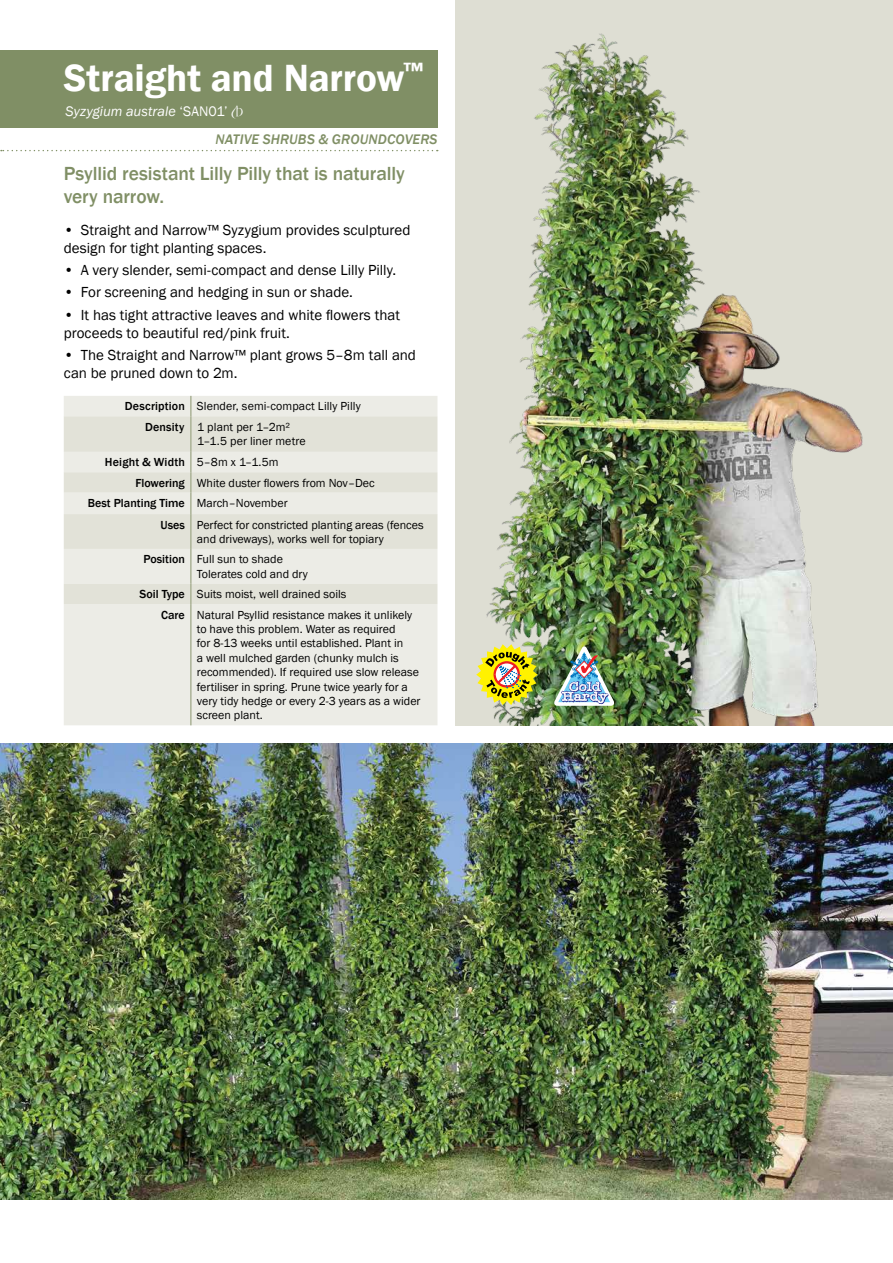
<style>
.page{position:relative;width:893px;height:1263px;background:#fff}
.page>*{position:absolute;margin:0;border:0;box-sizing:border-box;transform-origin:0 0}
.t1{font:600 39px "Franklin Gothic";letter-spacing:-.005em;color:#fff}
.t2{font:500 19.5px/23.4px "Franklin Gothic";letter-spacing:-.005em;color:#808f65}
.t3{font:15px/18px "Franklin Gothic";color:#000}
.t4{font:italic 500 14.25px "Franklin Gothic";letter-spacing:.01em;color:#808f65}
.t5{font:italic 14.25px "Franklin Gothic";letter-spacing:.005em;color:#fff}
.t6{font:12px/14.4px "Franklin Gothic";color:#000}
.t7{font:500 12px "Franklin Gothic";color:#000}
.s1{font-style:normal}
.s2{font-family:"PB Rsfont";font-style:normal}
.s3{font-weight:500}
.s4{font-weight:400}
</style>
<div class="page">
<img style="left:455px;top:0;width:438px;height:725px">
<div style="left:0;top:51px;width:437px;height:77px;background:#808f65"></div>
<svg style="left:1px;top:150px;width:437px;height:1px"></svg>
<img style="left:0;top:743px;width:893px;height:456px">
<div style="left:64px;top:396px;width:373px;height:329px;background:#ecece6"></div>
<svg style="left:64px;top:416px;width:373px;height:188px;background:#e6e6dd"></svg>
<hr style="left:190px;top:416px;width:2px;height:36px;background:#abb296">
<hr style="left:190px;top:452px;width:2px;height:20px;background:#abb296">
<hr style="left:190px;top:514px;width:2px;height:35px;background:#abb296">
<hr style="left:190px;top:604px;width:2px;height:121px;background:#abb296">
<hr style="left:190px;top:584px;width:2px;height:20px;background:#abb296">
<hr style="left:190px;top:493px;width:2px;height:21px;background:#abb296">
<hr style="left:190px;top:472px;width:2px;height:21px;background:#abb296">
<hr style="left:190px;top:549px;width:2px;height:35px;background:#abb296">
<hr style="left:190px;top:396px;width:2px;height:20px;background:#abb296">
<img style="left:476px;top:644px;width:62px;height:61px">
<img style="left:553px;top:646px;width:62px;height:60px">
<h1 class="t1" style="left:64px;top:54px;width:361px">Straight and Narrow<sup>™</sup></h1>
<p class="t4" style="left:216px;top:131px;width:223px">NATIVE SHRUBS &amp; GROUNDCOVERS</p>
<p class="t5" style="left:66px;top:102px;width:179px">Syzygium australe <span class="s1">‘SAN01’</span> <span class="s2">A</span></p>
<h2 class="t2" style="left:64px;top:161px;width:342px">Psyllid resistant Lilly Pilly that is naturally very narrow.</h2>
<p class="t3" style="left:64px;top:221px;width:348px">• Straight and Narrow™ Syzygium provides sculptured design for tight planting spaces.</p>
<p class="t3" style="left:64px;top:261px;width:334px">• A very slender, semi-compact and dense Lilly Pilly.</p>
<p class="t3" style="left:64px;top:284px;width:291px">• For screening and hedging in sun or shade.</p>
<p class="t3" style="left:64px;top:306px;width:338px">• It has tight attractive leaves and white flowers that proceeds to beautiful red/pink fruit.</p>
<p class="t3" style="left:64px;top:346px;width:354px">• The Straight and Narrow™ plant grows 5–8m tall and can be pruned down to 2m.</p>
<p class="t6" style="left:145px;top:396px;width:217px;line-height:20.9px;text-indent:-20px"><span class="s3">Description</span> Slender, semi-compact Lilly Pilly<br><span class="s3">Density</span> 1 plant per 1–2m²</p>
<p class="t6" style="left:105px;top:431px;width:202px;line-height:20.9px;text-indent:92px">1–1.5 per liner metre<br><span class="s3">Height &amp; Width</span> 5–8m x 1–1.5m</p>
<p class="t6" style="left:135px;top:476px;width:241px"><span class="s3">Flowering</span> White duster flowers from Nov–Dec</p>
<p class="t7" style="left:88px;top:496px;width:201px">Best Planting Time <span class="s4">March–November</span></p>
<p class="t6" style="left:161px;top:518px;width:265px"><span class="s3">Uses</span> Perfect for constricted planting areas (fences</p>
<p class="t6" style="left:143px;top:529px;width:242px;line-height:20.4px;text-indent:53px">and driveways), works well for topiary<br><span class="s3">Position</span> Full sun to shade</p>
<p class="t6" style="left:197px;top:567px;width:113px">Tolerates cold and dry</p>
<p class="t6" style="left:140px;top:587px;width:208px"><span class="s3">Soil Type</span> Suits moist, well drained soils</p>
<p class="t6" style="left:161px;top:608px;width:253px"><span class="s3">Care</span> Natural Psyllid resistance makes it unlikely</p>
<p class="t6" style="left:197px;top:622px;width:225px">to have this problem. Water as required<br>for 8-13 weeks until established. Plant in<br>a well mulched garden (chunky mulch is recommended). If required use slow release fertiliser in spring. Prune twice yearly for a very tidy hedge or every 2-3 years as a wider screen plant.</p>
</div>
